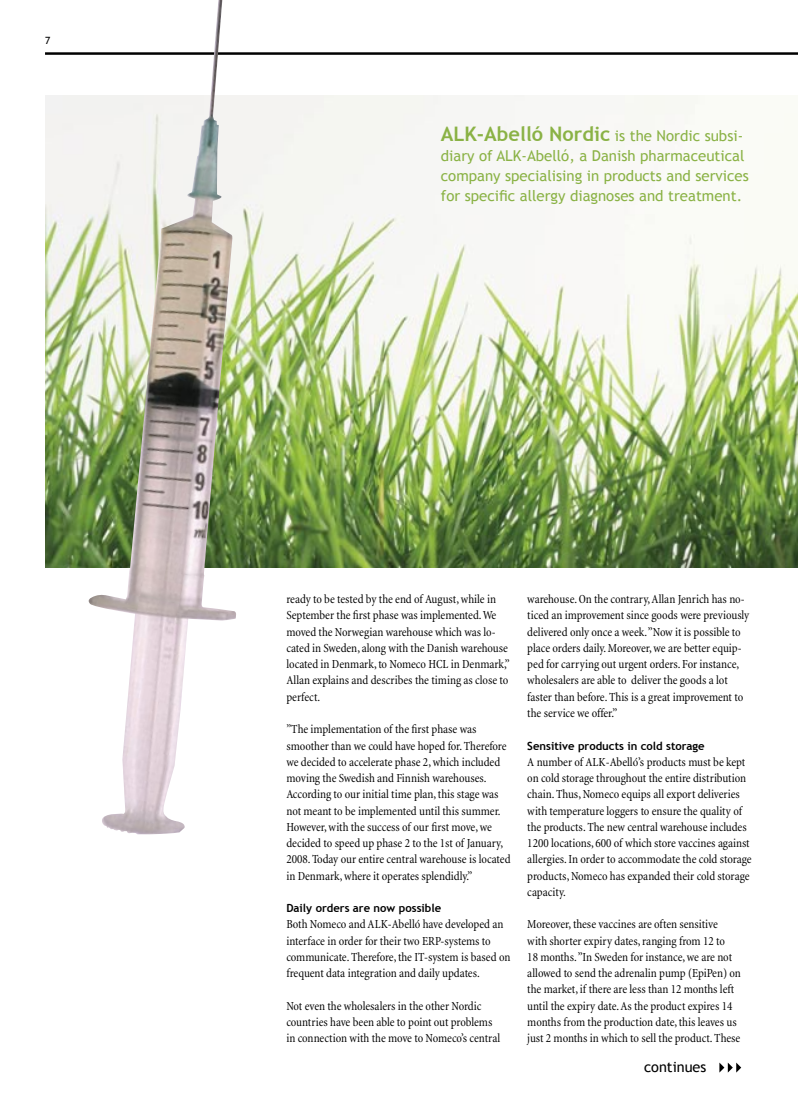
<style>
.page{position:relative;width:798px;height:1099px;background:#fff}
.page>*{position:absolute;margin:0;border:0;box-sizing:border-box;transform-origin:0 0}
.Billedtekst{font:15px/20px "Trebuchet MS";color:#8ab245}
.mellemrubrik_trebuchet{font:14.5px "Trebuchet MS";color:#000}
.brød{font:condensed 12.5px/16.2px "Minion";letter-spacing:-.005em;color:#000}
.mellemrubrik_trebuchet-2{font:700 11.25px "Trebuchet MS";color:#000}
.t1{font:10px "Trebuchet MS";color:#000}
.s1{font-weight:700;font-size:20px}
</style>
<div class="page">
<hr style="left:45px;top:52px;width:752px;height:3px;background:#000">
<img style="left:45px;top:96px;width:752px;height:471px">
<img style="left:87px;top:0;width:150px;height:834px">
<svg style="left:719px;top:1062px;width:22px;height:10px"></svg>
<p class="t1" style="left:45px;top:34px;width:7px">7</p>
<p class="Billedtekst" style="left:440px;top:126px;width:309px"><span class="s1">ALK-Abelló Nordic</span> is the Nordic subsi&shy;diary of ALK-Abelló, a Danish pharmaceutical company specialising in products and services for specific allergy diagnoses and treatment.</p>
<p class="brød" style="left:286px;top:591px;width:225px">ready to be tested by the end of August, while in September the first phase was implemented. We moved the Norwegian warehouse which was lo&shy;cated in Sweden, along with the Danish warehouse located in Denmark, to Nomeco HCL in Denmark,” Allan explains and describes the timing as close to perfect.</p>
<p class="brød" style="left:286px;top:721px;width:226px">”The implementation of the first phase was smoother than we could have hoped for. Therefore we decided to accelerate phase 2, which included moving the Swedish and Finnish warehouses.<br>According to our initial time plan, this stage was not meant to be implemented until this summer.<br>However, with the success of our first move, we decided to speed up phase 2 to the 1st of January, 2008. Today our entire central warehouse is located in Denmark, where it operates splendidly.”</p>
<p class="mellemrubrik_trebuchet-2" style="left:286px;top:901px;width:156px">Daily orders are now possible</p>
<p class="brød" style="left:286px;top:916px;width:225px">Both Nomeco and ALK-Abelló have developed an interface in order for their two ERP-systems to communicate. Therefore, the IT-system is based on frequent data integration and daily updates.</p>
<p class="brød" style="left:286px;top:997px;width:215px">Not even the wholesalers in the other Nordic countries have been able to point out problems in connection with the move to Nomeco’s central</p>
<p class="brød" style="left:527px;top:591px;width:223px">warehouse. On the contrary, Allan Jenrich has no&shy;ticed an improvement since goods were previously delivered only once a week. ”Now it is possible to place orders daily. Moreover, we are better equip&shy;ped for carrying out urgent orders. For instance, wholesalers are able to deliver the goods a lot faster than before. This is a great improvement to the service we offer.”</p>
<p class="mellemrubrik_trebuchet-2" style="left:527px;top:738px;width:179px">Sensitive products in cold storage</p>
<p class="brød" style="left:527px;top:754px;width:226px">A number of ALK-Abelló’s products must be kept on cold storage throughout the entire distribution chain. Thus, Nomeco equips all export deliveries with temperature loggers to ensure the quality of the products. The new central warehouse includes 1200 locations, 600 of which store vaccines against allergies. In order to accommodate the cold storage products, Nomeco has expanded their cold storage capacity.</p>
<p class="brød" style="left:527px;top:916px;width:215px">Moreover, these vaccines are often sensitive<br>with shorter expiry dates, ranging from 12 to<br>18 months. ”In Sweden for instance, we are not allowed to send the adrenalin pump (EpiPen) on the market, if there are less than 12 months left until the expiry date. As the product expires 14 months from the production date, this leaves us just 2 months in which to sell the product. These</p>
<p class="mellemrubrik_trebuchet" style="left:643px;top:1058px;width:64px">continues</p>
</div>
